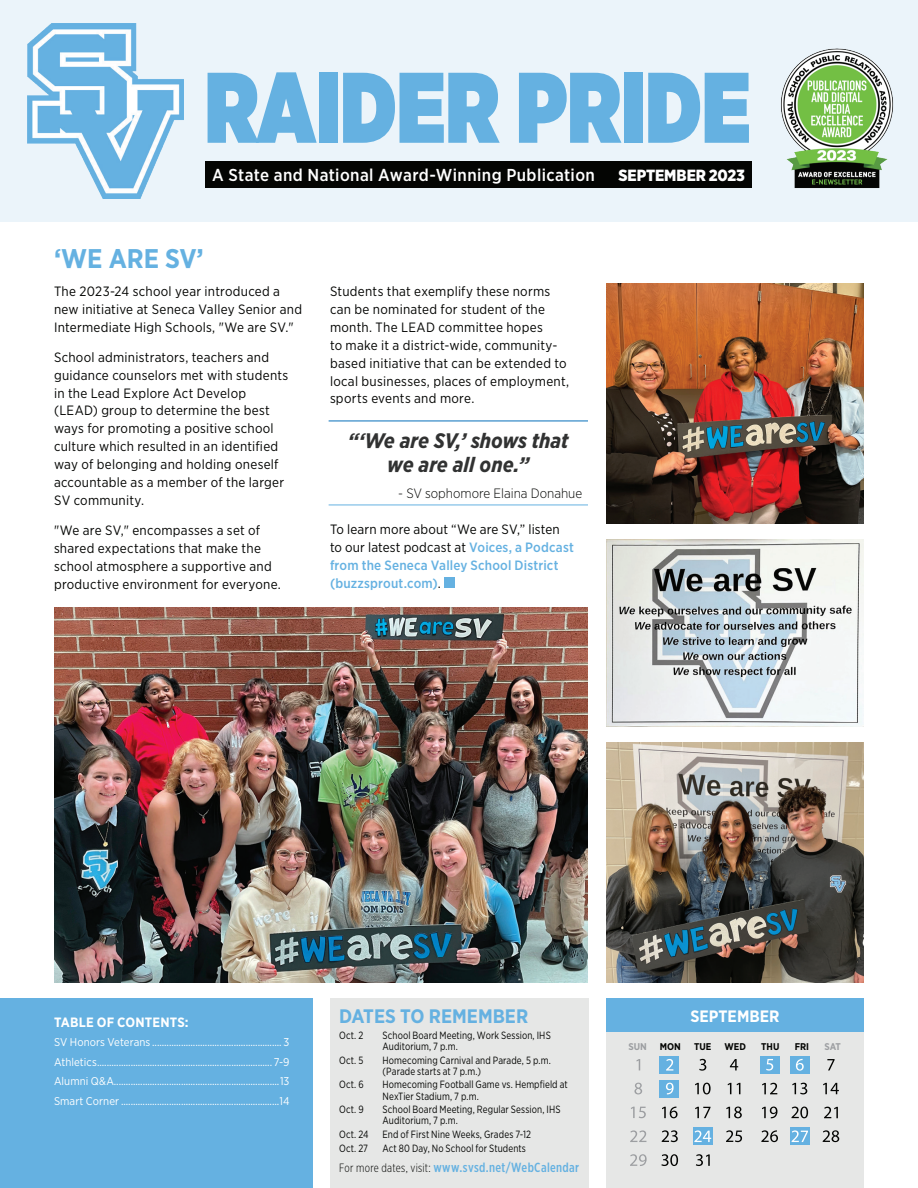
<style>
.page{position:relative;width:918px;height:1188px;background:#fff}
.page>*{position:absolute;margin:0;border:0;box-sizing:border-box;transform-origin:0 0}
.t1{font:900 100.05px "Gotham Narrow";color:#65b1e1;scale:.85 1}
.t2{font:700 27px "Gotham Narrow";color:#65b1e1}
.t3{font:italic 700 21px/24px "Gotham Narrow";color:#313232;text-align:center}
.t4{font:700 19.5px "Gotham Narrow";color:#65b1e1}
.t5{font:500 17.25px "Gotham Narrow";letter-spacing:.02em;color:#fff}
.t6{font:700 16.5px "Gotham Narrow";color:#fff}
.t7{font:900 16.2px "Gotham Narrow";letter-spacing:-.005em;color:#fff}
.t8{font:13.5px/18px "Gotham Narrow";letter-spacing:.02em;color:#040503}
.t9{font:500 13.5px/18px "Gotham Narrow";letter-spacing:.015em;color:#65b1e1}
.t10{font:300 13.5px "Gotham Narrow";color:#040503}
.t11{font:700 13.5px "Gotham Narrow";letter-spacing:.01em;color:#fff}
.t12{font:500 13.2px "Gotham X Narrow";letter-spacing:.025em;color:#65b1e1}
.t13{font:11.25px/19.5px "Gotham Narrow";letter-spacing:.005em;color:#fff;text-align:justify}
.t14{font:10.5px/11.2px "Gotham Narrow";letter-spacing:.01em;color:#040503;scale:.9 1}
.t15{font:700 9.75px "Gotham Narrow";color:#040503}
.t16{font:700 9.75px "Gotham Narrow";letter-spacing:-.005em;color:#9d9fa2}
.s1{font-weight:400;color:#040503}
.s2{font-weight:300;font-size:12px;color:#040503}
</style>
<div class="page">
<div style="left:0;top:0;width:918px;height:222px;background:#ebf4fa"></div>
<div style="left:0;top:998px;width:312px;height:190px;background:#65b1e1"></div>
<div style="left:330px;top:998px;width:258px;height:190px;background:#e6e7e6"></div>
<div style="left:606px;top:1030px;width:258px;height:158px;background:#e6e7e6"></div>
<div style="left:606px;top:998px;width:258px;height:34px;background:#65b1e1"></div>
<div style="left:205px;top:161px;width:547px;height:27px;background:#040503"></div>
<img style="left:781px;top:48px;width:113px;height:140px">
<div style="left:659px;top:1056px;width:19px;height:18px;background:#65b1e1"></div>
<img style="left:27px;top:23px;width:156px;height:175px">
<hr style="left:329px;top:421px;width:259px;height:1px;background:#0770ba">
<hr style="left:329px;top:505px;width:259px;height:1px;background:#65b1e1">
<img style="left:606px;top:742px;width:258px;height:240px">
<img style="left:54px;top:608px;width:534px;height:374px">
<img style="left:606px;top:283px;width:258px;height:240px">
<img style="left:606px;top:540px;width:258px;height:186px">
<svg style="left:730px;top:1059px;width:8px;height:11px"></svg>
<svg style="left:728px;top:1083px;width:3px;height:11px"></svg>
<svg style="left:737px;top:1083px;width:3px;height:11px"></svg>
<svg style="left:726px;top:1107px;width:16px;height:11px"></svg>
<svg style="left:726px;top:1130px;width:16px;height:12px"></svg>
<svg style="left:762px;top:1083px;width:15px;height:11px"></svg>
<svg style="left:762px;top:1107px;width:15px;height:11px"></svg>
<svg style="left:761px;top:1130px;width:17px;height:12px"></svg>
<svg style="left:827px;top:1059px;width:8px;height:11px"></svg>
<svg style="left:823px;top:1083px;width:16px;height:11px"></svg>
<svg style="left:824px;top:1107px;width:14px;height:11px"></svg>
<svg style="left:823px;top:1130px;width:16px;height:12px"></svg>
<svg style="left:636px;top:1059px;width:4px;height:11px"></svg>
<svg style="left:634px;top:1083px;width:8px;height:11px"></svg>
<svg style="left:631px;top:1107px;width:15px;height:11px"></svg>
<svg style="left:630px;top:1130px;width:16px;height:12px"></svg>
<svg style="left:630px;top:1154px;width:17px;height:12px"></svg>
<svg style="left:699px;top:1059px;width:7px;height:12px"></svg>
<svg style="left:695px;top:1083px;width:16px;height:11px"></svg>
<svg style="left:695px;top:1107px;width:15px;height:11px"></svg>
<svg style="left:696px;top:1154px;width:14px;height:12px"></svg>
<svg style="left:792px;top:1107px;width:16px;height:11px"></svg>
<svg style="left:792px;top:1083px;width:15px;height:11px"></svg>
<svg style="left:662px;top:1107px;width:16px;height:11px"></svg>
<svg style="left:662px;top:1130px;width:16px;height:12px"></svg>
<svg style="left:661px;top:1154px;width:17px;height:12px"></svg>
<svg style="left:666px;top:1059px;width:7px;height:12px"></svg>
<div style="left:659px;top:1080px;width:19px;height:17px;background:#65b1e1"></div>
<svg style="left:666px;top:1083px;width:8px;height:11px"></svg>
<div style="left:760px;top:1056px;width:20px;height:18px;background:#65b1e1"></div>
<div style="left:790px;top:1056px;width:20px;height:18px;background:#65b1e1"></div>
<svg style="left:766px;top:1059px;width:7px;height:12px"></svg>
<svg style="left:796px;top:1059px;width:8px;height:12px"></svg>
<div style="left:693px;top:1128px;width:20px;height:17px;background:#65b1e1"></div>
<div style="left:790px;top:1128px;width:20px;height:17px;background:#65b1e1"></div>
<svg style="left:694px;top:1130px;width:17px;height:12px"></svg>
<svg style="left:792px;top:1130px;width:16px;height:12px"></svg>
<div style="left:444px;top:577px;width:11px;height:11px;background:#65b1e1"></div>
<h1 class="t1" style="left:205px;top:40px;width:644px">RAIDER PRIDE</h1>
<p class="t5" style="left:212px;top:164px;width:384px">A State and National Award-Winning Publication</p>
<p class="t7" style="left:618px;top:165px;width:128px">SEPTEMBER 2023</p>
<h2 class="t2" style="left:54px;top:242px;width:151px">‘WE ARE SV’</h2>
<p class="t8" style="left:54px;top:282px;width:250px">The 2023-24 school year introduced a new initiative at Seneca Valley Senior and<br>Intermediate High Schools, "We are SV."</p>
<p class="t8" style="left:54px;top:348px;width:236px">School administrators, teachers and guidance counselors met with students in the Lead Explore Act Develop (LEAD) group to determine the best ways for promoting a positive school culture which resulted in an identified way of belonging and holding oneself accountable as a member of the larger SV community.</p>
<p class="t8" style="left:54px;top:521px;width:228px">"We are SV," encompasses a set of shared expectations that make the school atmosphere a supportive and productive environment for everyone.</p>
<p class="t8" style="left:330px;top:282px;width:241px">Students that exemplify these norms can be nominated for student of the month. The LEAD committee hopes<br>to make it a district-wide, community&shy;based initiative that can be extended to local businesses, places of employment, sports events and more.</p>
<h3 class="t3" style="left:348px;top:429px;width:222px">“‘We are SV,’ shows that we are all one.”</h3>
<p class="t10" style="left:398px;top:485px;width:186px">- SV sophomore Elaina Donahue</p>
<p class="t9" style="left:330px;top:520px;width:245px"><span class="s1">To learn more about “We are SV,” listen to our latest podcast at</span> Voices, a Podcast from the Seneca Valley School District (buzzsprout.com)<span class="s1">.</span></p>
<p class="t11" style="left:54px;top:1013px;width:136px">TABLE OF CONTENTS:</p>
<p class="t13" style="left:54px;top:1032px;width:237px">SV Honors Veterans ...................................................... 3<br>Athletics......................................................................... 7-9<br>Alumni Q&amp;A.....................................................................13<br>Smart Corner ..................................................................14</p>
<h3 class="t4" style="left:339px;top:1003px;width:191px">DATES TO REMEMBER</h3>
<p class="t6" style="left:690px;top:1005px;width:91px">SEPTEMBER</p>
<p class="t16" style="left:628px;top:1041px;width:20px">SUN</p>
<p class="t15" style="left:660px;top:1041px;width:23px">MON</p>
<p class="t15" style="left:694px;top:1041px;width:19px">TUE</p>
<p class="t15" style="left:724px;top:1041px;width:23px">WED</p>
<p class="t15" style="left:761px;top:1041px;width:20px">THU</p>
<p class="t15" style="left:795px;top:1041px;width:16px">FRI</p>
<p class="t16" style="left:824px;top:1041px;width:18px">SAT</p>
<p class="t14" style="left:339px;top:1030px;width:28px">Oct. 2</p>
<p class="t14" style="left:383px;top:1030px;width:188px">School Board Meeting, Work Session, IHS<br>Auditorium, 7 p.m.</p>
<p class="t14" style="left:339px;top:1054px;width:28px">Oct. 5</p>
<p class="t14" style="left:383px;top:1054px;width:189px">Homecoming Carnival and Parade, 5 p.m. (Parade starts at 7 p.m.)</p>
<p class="t14" style="left:339px;top:1079px;width:29px">Oct. 6</p>
<p class="t14" style="left:383px;top:1079px;width:207px">Homecoming Football Game vs. Hempfield at<br>NexTier Stadium, 7 p.m.</p>
<p class="t14" style="left:339px;top:1103px;width:29px">Oct. 9</p>
<p class="t14" style="left:383px;top:1103px;width:199px">School Board Meeting, Regular Session, IHS<br>Auditorium, 7 p.m.</p>
<p class="t14" style="left:339px;top:1128px;width:34px">Oct. 24</p>
<p class="t14" style="left:383px;top:1128px;width:166px">End of First Nine Weeks, Grades 7-12</p>
<p class="t14" style="left:339px;top:1143px;width:34px">Oct. 27</p>
<p class="t14" style="left:383px;top:1143px;width:161px">Act 80 Day, No School for Students</p>
<p class="t12" style="left:339px;top:1159px;width:242px"><span class="s2">For more dates, visit:</span> www.svsd.net/WebCalendar</p>
</div>
